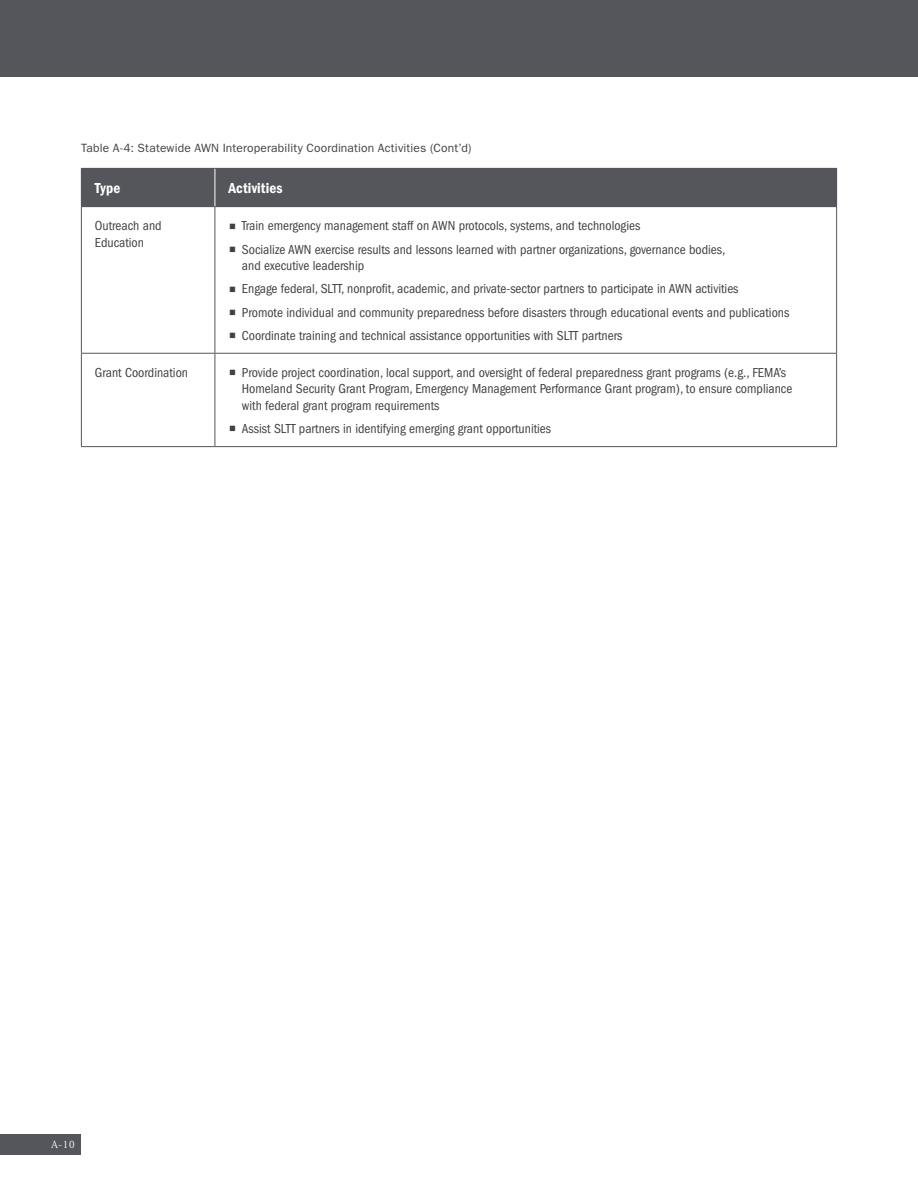
<style>
.page{position:relative;width:918px;height:1188px;background:#fff}
.page>*{position:absolute;margin:0;border:0;box-sizing:border-box;transform-origin:0 0}
.t1{font:600 condensed 15px "Franklin Gothic";letter-spacing:.01em;color:#fff}
.t2{font:condensed 13.5px/16.5px "Franklin Gothic";color:#414042}
.t3{font:12px "ITC Franklin Gothic Std";letter-spacing:.015em;color:#414042}
.t4{font:12px "Joanna MT Std";color:#fff}
</style>
<div class="page">
<div style="left:0;top:1134px;width:81px;height:21px;background:#54565b"></div>
<div style="left:0;top:0;width:918px;height:77px;background:#54565b"></div>
<div style="left:81px;top:168px;width:134px;height:39px;background:#54565b"></div>
<div style="left:215px;top:168px;width:622px;height:39px;background:#54565b"></div>
<hr style="left:81px;top:207px;width:1px;height:146px;background:#54565b">
<hr style="left:215px;top:207px;width:1px;height:146px;background:#54565b">
<hr style="left:836px;top:207px;width:1px;height:146px;background:#54565b">
<hr style="left:81px;top:353px;width:134px;height:1px;background:#54565b">
<hr style="left:81px;top:354px;width:1px;height:92px;background:#54565b">
<hr style="left:215px;top:353px;width:622px;height:1px;background:#54565b">
<hr style="left:215px;top:354px;width:1px;height:92px;background:#54565b">
<hr style="left:836px;top:354px;width:1px;height:92px;background:#54565b">
<hr style="left:81px;top:446px;width:134px;height:1px;background:#54565b">
<hr style="left:215px;top:446px;width:622px;height:1px;background:#54565b">
<hr style="left:215px;top:169px;width:1px;height:37px;background:#fff">
<p class="t3" style="left:81px;top:141px;width:392px">Table A-4: Statewide AWN Interoperability Coordination Activities (Cont’d)</p>
<p class="t1" style="left:95px;top:180px;width:27px">Type</p>
<p class="t1" style="left:228px;top:180px;width:56px">Activities</p>
<p class="t2" style="left:95px;top:218px;width:68px">Outreach and</p>
<p class="t2" style="left:242px;top:218px;width:400px">Train emergency management staff on AWN protocols, systems, and technologies</p>
<p class="t2" style="left:95px;top:234px;width:51px">Education</p>
<p class="t2" style="left:242px;top:241px;width:485px">Socialize AWN exercise results and lessons learned with partner organizations, governance bodies, and executive leadership</p>
<p class="t2" style="left:242px;top:277px;width:549px;line-height:23.2px">Engage federal, SLTT, nonproft, academic, and private-sector partners to participate in AWN activities<br>Promote individual and community preparedness before disasters through educational events and publications<br>Coordinate training and technical assistance opportunities with SLTT partners</p>
<p class="t2" style="left:95px;top:364px;width:95px">Grant Coordination</p>
<p class="t2" style="left:242px;top:364px;width:552px">Provide project coordination, local support, and oversight of federal preparedness grant programs (e.g., FEMA’s<br>Homeland Security Grant Program, Emergency Management Performance Grant program), to ensure compliance with federal grant program requirements</p>
<p class="t2" style="left:242px;top:421px;width:311px">Assist SLTT partners in identifying emerging grant opportunities</p>
<p class="t4" style="left:51px;top:1138px;width:25px">A-10</p>
</div>
